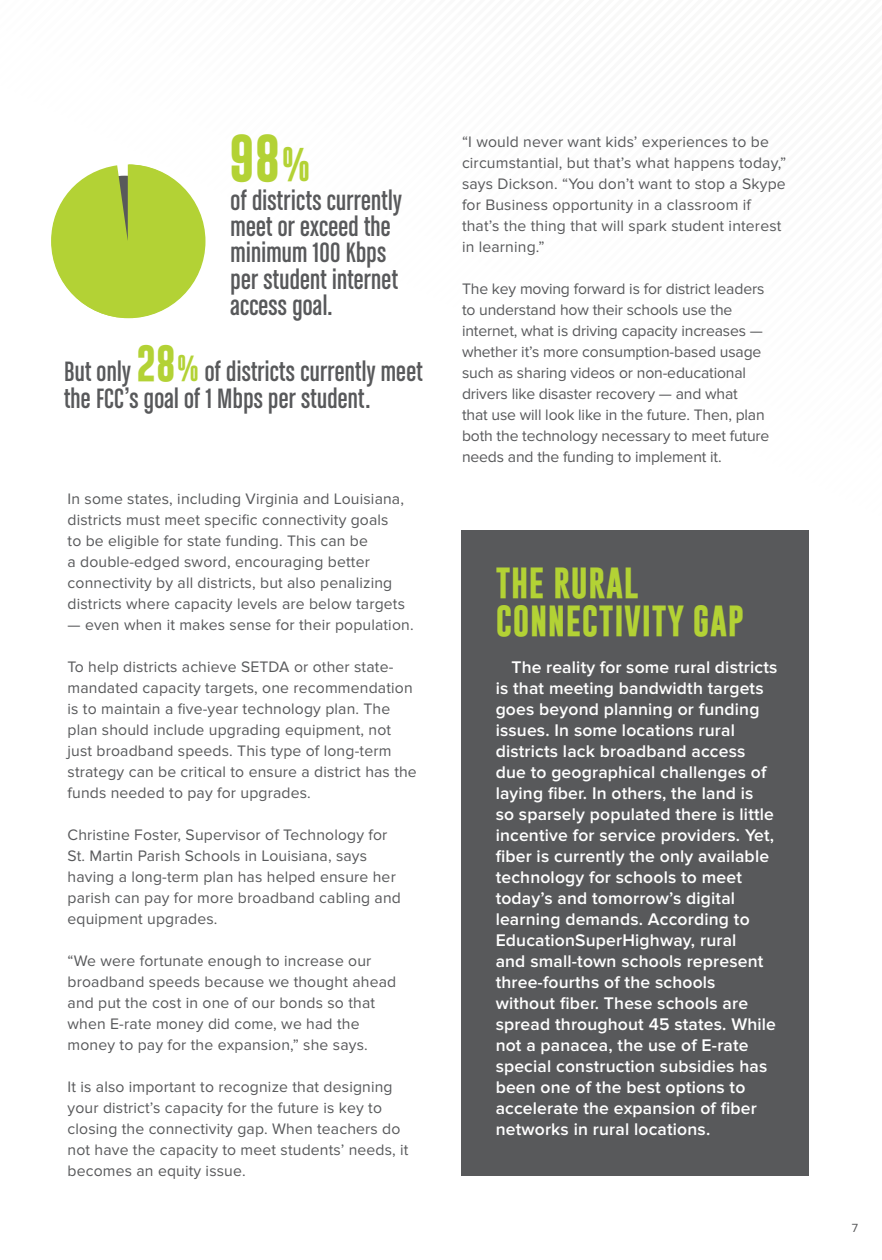
<style>
.page{position:relative;width:882px;height:1260px;background:#fff}
.page>*{position:absolute;margin:0;border:0;box-sizing:border-box;transform-origin:0 0}
.t1{font:700 47.6px "Gobold";color:#b3d235}
.t2{font:700 31.5px/38.5px "Gobold";letter-spacing:.02em;color:#b3d235}
.t3{font:29.75px/26.2px "Chalet Comprime Cologne Sixty";letter-spacing:.01em;color:#58595b}
.t4{font:600 17.5px/21px "Proxima Nova";letter-spacing:.01em;color:#fff}
.t5{font:15.75px/21px "Proxima Nova";letter-spacing:.01em;color:#58595b}
.t6{font:15.75px/21px "Proxima Nova";letter-spacing:-.01em;color:#58595b}
.t7{font:12.25px "Proxima Nova";color:#58595b}
.s1{font-size:34.12px}
.s2{font-family:"Gobold";font-weight:700;font-size:36.75px;color:#b3d235}
.s3{font-family:"Gobold";font-weight:700;font-size:26.25px;color:#b3d235}
</style>
<div class="page">
<div style="left:461px;top:530px;width:348px;height:646px;background:#58595b"></div>
<svg style="left:51px;top:164px;width:154px;height:154px"></svg>
<h1 class="t1" style="left:229px;top:127px;width:83px">98<span class="s1">%</span></h1>
<h3 class="t3" style="left:231px;top:187px;width:173px">of districts currently meet or exceed the minimum 100 Kbps per student internet access goal.</h3>
<h3 class="t3" style="left:64px;top:358px;width:360px">But only <span class="s2">28</span><span class="s3">%</span> of districts currently meet the FCC’s goal of 1 Mbps per student.</h3>
<p class="t5" style="left:68px;top:488px;width:339px">In some states, including Virginia and Louisiana, districts must meet specific connectivity goals to be eligible for state funding. This can be<br>a double-edged sword, encouraging better connectivity by all districts, but also penalizing districts where capacity levels are below targets</p>
<p class="t5" style="left:68px;top:614px;width:348px">— even when it makes sense for their population.</p>
<p class="t5" style="left:68px;top:656px;width:351px">To help districts achieve SETDA or other state&shy;mandated capacity targets, one recommendation is to maintain a five-year technology plan. The plan should include upgrading equipment, not just broadband speeds. This type of long-term strategy can be critical to ensure a district has the funds needed to pay for upgrades.</p>
<p class="t5" style="left:68px;top:824px;width:335px">Christine Foster, Supervisor of Technology for St. Martin Parish Schools in Louisiana, says having a long-term plan has helped ensure her parish can pay for more broadband cabling and equipment upgrades.</p>
<p class="t5" style="left:68px;top:950px;width:330px">“We were fortunate enough to increase our broadband speeds because we thought ahead and put the cost in one of our bonds so that when E-rate money did come, we had the money to pay for the expansion,” she says.</p>
<p class="t5" style="left:68px;top:1076px;width:343px">It is also important to recognize that designing your district’s capacity for the future is key to closing the connectivity gap. When teachers do not have the capacity to meet students’ needs, it becomes an equity issue.</p>
<p class="t5" style="left:462px;top:131px;width:326px">“I would never want kids’ experiences to be circumstantial, but that’s what happens today,” says Dickson. “You don’t want to stop a Skype for Business opportunity in a classroom if that’s the thing that will spark student interest in learning.”</p>
<p class="t6" style="left:462px;top:278px;width:309px">The key moving forward is for district leaders to understand how their schools use the internet, what is driving capacity increases — whether it’s more consumption-based usage such as sharing videos or non-educational drivers like disaster recovery — and what<br>that use will look like in the future. Then, plan both the technology necessary to meet future needs and the funding to implement it.</p>
<h2 class="t2" style="left:496px;top:563px;width:250px">THE RURAL<br>CONNECTIVITY GAP</h2>
<p class="t4" style="left:496px;top:657px;width:283px;text-indent:16px">The reality for some rural districts is that meeting bandwidth targets goes beyond planning or funding issues. In some locations rural districts lack broadband access due to geographical challenges of laying fiber. In others, the land is<br>so sparsely populated there is little incentive for service providers. Yet, fiber is currently the only available technology for schools to meet today’s and tomorrow’s digital learning demands. According to EducationSuperHighway, rural<br>and small-town schools represent three-fourths of the schools without fiber. These schools are spread throughout 45 states. While not a panacea, the use of E-rate special construction subsidies has been one of the best options to accelerate the expansion of fiber networks in rural locations.</p>
<p class="t7" style="left:852px;top:1221px;width:8px">7</p>
</div>
